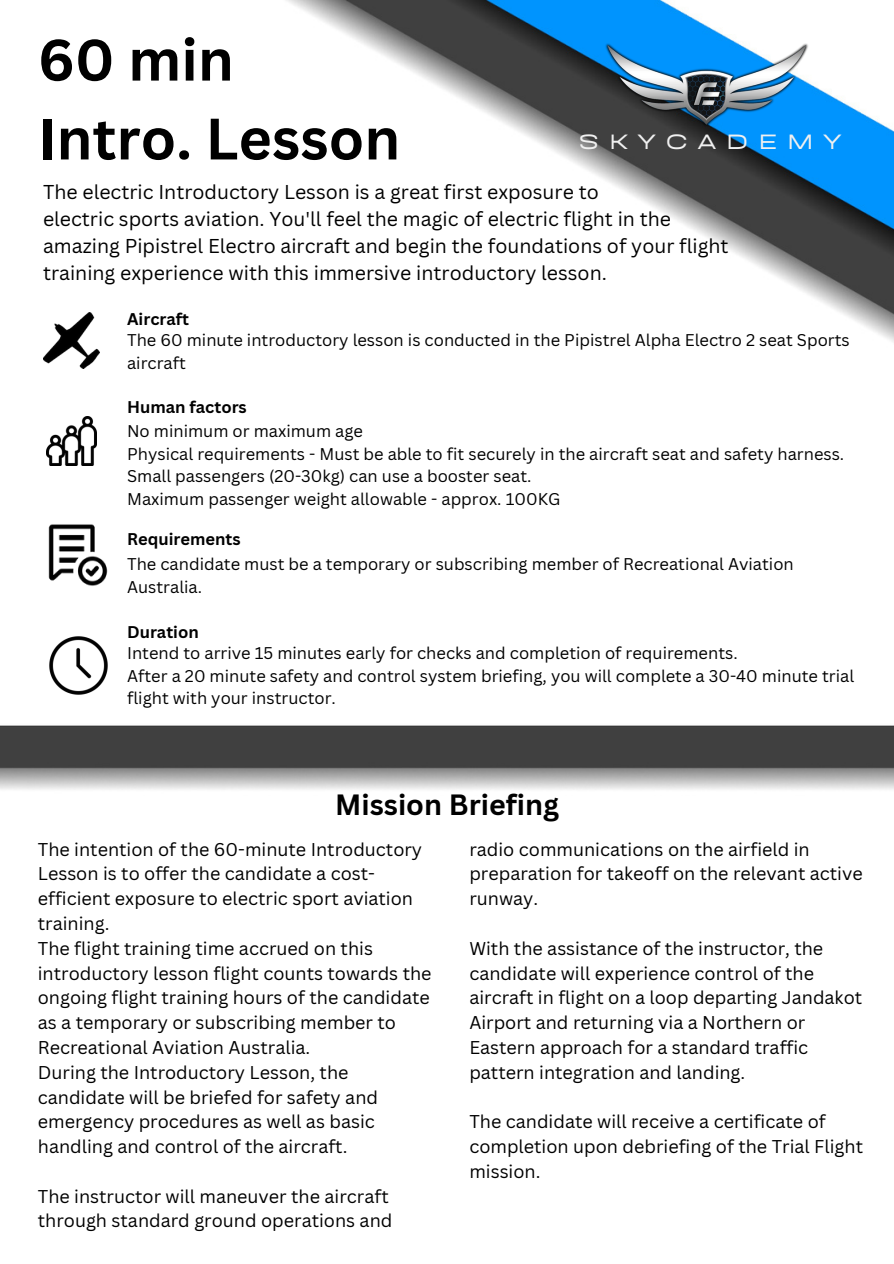
<style>
.page{position:relative;width:894px;height:1264px;background:#fff}
.page>*{position:absolute;margin:0;border:0;box-sizing:border-box;transform-origin:0 0}
.t1{font:700 57px "Canva Sans";color:#000}
.t2{font:700 28.5px "Canva Sans";color:#000}
.t3{font:700 24px "BD Sans";letter-spacing:.4em;color:#f0f0f0}
.t4{font:19.5px/27px "Canva Sans";color:#000}
.t5{font:18px/24.8px "Canva Sans";color:#000}
.t6{font:16.5px/22.5px "Canva Sans";color:#000}
.t7{font:700 16.5px "Canva Sans";color:#000}
</style>
<div class="page">
<img style="left:0;top:0;width:893px;height:790px">
<img style="left:47px;top:416px;width:49px;height:49px">
<img style="left:43px;top:312px;width:56px;height:56px">
<img style="left:42px;top:629px;width:72px;height:72px">
<img style="left:47px;top:523px;width:63px;height:63px">
<img style="left:591px;top:38px;width:233px;height:89px">
<p class="t1" style="left:38px;top:20px;width:197px">60 min</p>
<p class="t1" style="left:38px;top:98px;width:364px">Intro. Lesson</p>
<p class="t3" style="left:578px;top:124px;width:264px">SKYCADEMY</p>
<p class="t4" style="left:43px;top:178px;width:557px">The electric Introductory Lesson is a great first exposure to</p>
<p class="t4" style="left:43px;top:205px;width:687px">electric sports aviation. You'll feel the magic of electric flight in the amazing Pipistrel Electro aircraft and begin the foundations of your flight training experience with this immersive introductory lesson.</p>
<p class="t7" style="left:127px;top:307px;width:64px">Aircraft</p>
<p class="t6" style="left:127px;top:328px;width:724px">The 60 minute introductory lesson is conducted in the Pipistrel Alpha Electro 2 seat Sports aircraft</p>
<p class="t7" style="left:127px;top:395px;width:121px">Human factors</p>
<p class="t6" style="left:127px;top:419px;width:237px">No minimum or maximum age</p>
<p class="t6" style="left:127px;top:442px;width:718px">Physical requirements - Must be able to fit securely in the aircraft seat and safety harness.<br>Small passengers (20-30kg) can use a booster seat.</p>
<p class="t6" style="left:127px;top:487px;width:434px">Maximum passenger weight allowable - approx. 100KG</p>
<p class="t7" style="left:127px;top:527px;width:115px">Requirements</p>
<p class="t6" style="left:127px;top:552px;width:668px">The candidate must be a temporary or subscribing member of Recreational Aviation<br>Australia.</p>
<p class="t7" style="left:127px;top:620px;width:73px">Duration</p>
<p class="t6" style="left:127px;top:641px;width:612px">Intend to arrive 15 minutes early for checks and completion of requirements.</p>
<p class="t6" style="left:127px;top:664px;width:728px">After a 20 minute safety and control system briefing, you will complete a 30-40 minute trial flight with your instructor.</p>
<p class="t2" style="left:335px;top:784px;width:225px">Mission Briefing</p>
<p class="t5" style="left:38px;top:836px;width:386px">The intention of the 60-minute Introductory Lesson is to offer the candidate a cost&shy;efficient exposure to electric sport aviation training.</p>
<p class="t5" style="left:38px;top:935px;width:395px">The flight training time accrued on this introductory lesson flight counts towards the ongoing flight training hours of the candidate as a temporary or subscribing member to Recreational Aviation Australia.</p>
<p class="t5" style="left:38px;top:1059px;width:341px">During the Introductory Lesson, the candidate will be briefed for safety and emergency procedures as well as basic handling and control of the aircraft.</p>
<p class="t5" style="left:38px;top:1183px;width:356px">The instructor will maneuver the aircraft through standard ground operations and</p>
<p class="t5" style="left:469px;top:836px;width:395px">radio communications on the airfield in preparation for takeoff on the relevant active runway.</p>
<p class="t5" style="left:469px;top:935px;width:394px">With the assistance of the instructor, the candidate will experience control of the aircraft in flight on a loop departing Jandakot Airport and returning via a Northern or Eastern approach for a standard traffic pattern integration and landing.</p>
<p class="t5" style="left:469px;top:1108px;width:395px">The candidate will receive a certificate of completion upon debriefing of the Trial Flight mission.</p>
</div>
